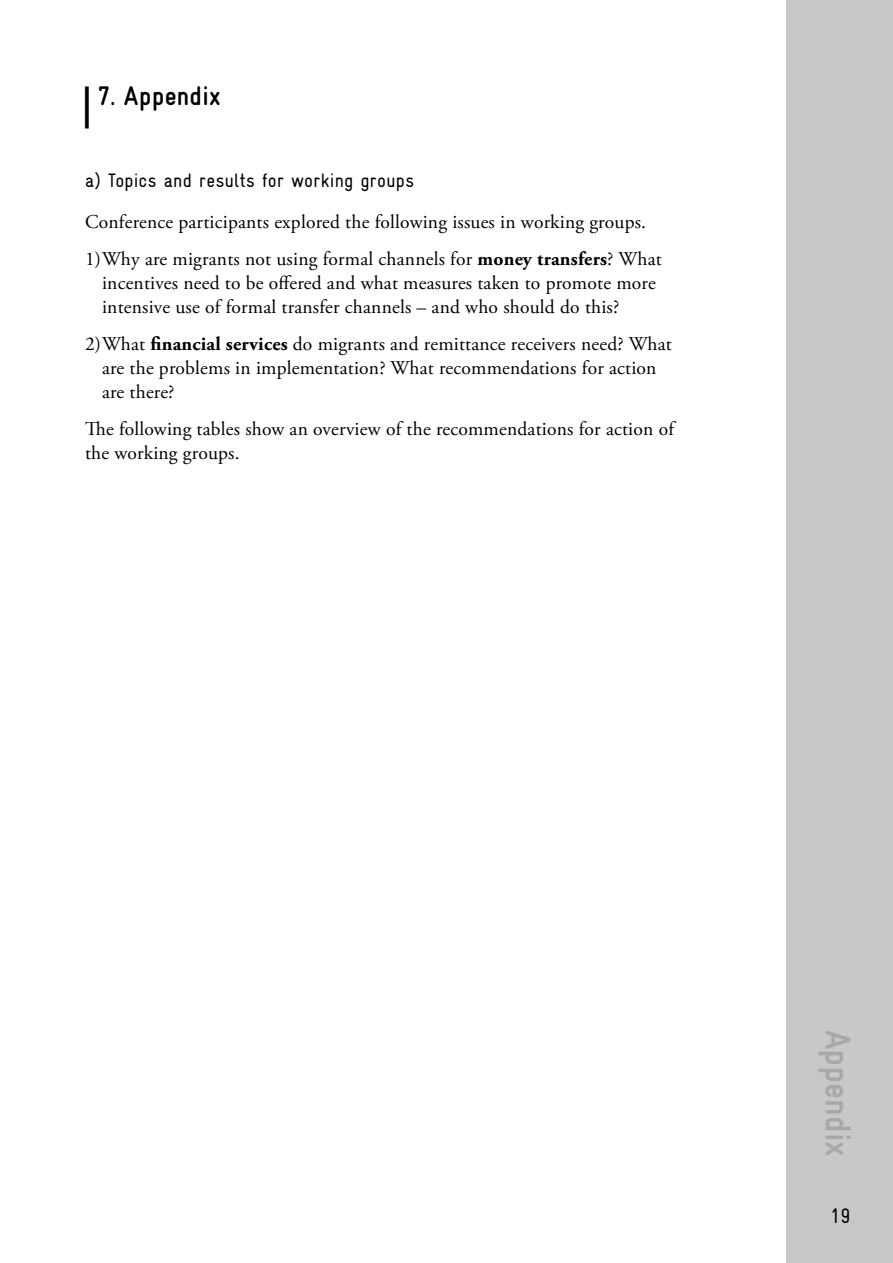
<style>
.page{position:relative;width:893px;height:1263px;background:#fff}
.page>*{position:absolute;margin:0;border:0;box-sizing:border-box;transform-origin:0 0}
.t1{font:700 condensed 36px "Gravur";color:#a9a8a6}
.t2{font:700 condensed 27px "Gravur";letter-spacing:.01em;color:#000}
.t3{font:condensed 21px "Gravur";color:#000}
.t4{font:19.5px/24px "Adobe Garamond Pro";letter-spacing:.01em;color:#000}
.t5{font:condensed 19.5px "Gravur";letter-spacing:.01em;color:#000}
.s1{font-family:"Adobe Garamond Pro";font-stretch:normal;font-size:42px}
.s2{font-weight:700}
</style>
<div class="page">
<div style="left:787px;top:0;width:106px;height:1263px;background:#c8c8c7"></div>
<h2 class="t2" style="left:82px;top:81px;width:141px"><span class="s1">|</span> 7. Appendix</h2>
<p class="t5" style="left:85px;top:170px;width:330px">a) Topics and results for working groups</p>
<p class="t4" style="left:85px;top:204px;width:578px;line-height:36.8px">Conference participants explored the following issues in working groups.<br>1)Why are migrants not using formal channels for <span class="s2">money transfers</span>? What</p>
<p class="t4" style="left:102px;top:272px;width:555px">incentives need to be offered and what measures taken to promote more intensive use of formal transfer channels – and who should do this?</p>
<p class="t4" style="left:102px;top:332px;width:571px;text-indent:-17px">2)What <span class="s2">financial services</span> do migrants and remittance receivers need? What are the problems in implementation? What recommendations for action are there?</p>
<p class="t4" style="left:85px;top:417px;width:590px">The following tables show an overview of the recommendations for action of the working groups.</p>
<h1 class="t1" style="left:858px;top:1030px;width:128px;rotate:90deg">Appendix</h1>
<p class="t3" style="left:830px;top:1204px;width:22px">19</p>
</div>
